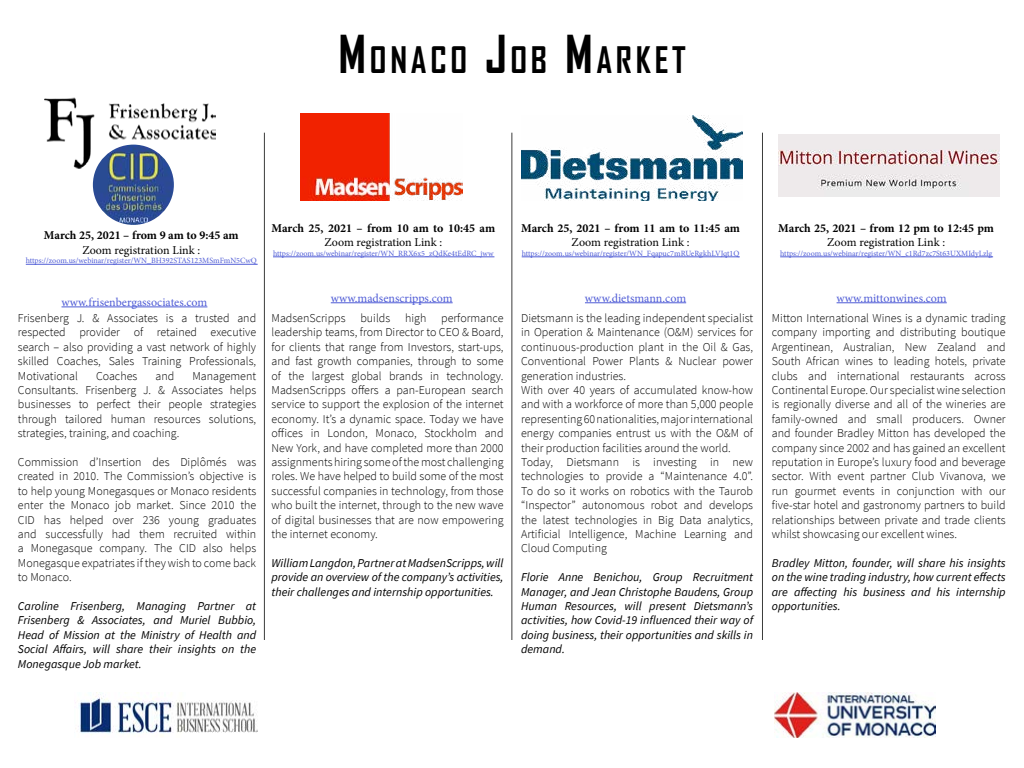
<style>
.page{position:relative;width:1024px;height:768px;background:#fff}
.page>*{position:absolute;margin:0;border:0;box-sizing:border-box;transform-origin:0 0}
.t1{font:700 35px "Agency FB";letter-spacing:.105em;color:#000}
.t2{font:300 12px/14.4px "Source Sans Pro";color:#000;text-align:justify}
.t3{font:italic 12px/14.4px "Source Sans Pro";color:#000;text-align:justify}
.t4{font:700 12px "Minion Pro";color:#000}
.t5{font:12px "Minion Pro";color:#4f5cd6}
.t6{font:12px "Minion Pro";color:#000}
.t7{font:8px "Minion Pro";color:#4f5cd6}
.s1{font-size:50px}
</style>
<div class="page">
<hr style="left:26px;top:264px;width:232px;height:1px;background:#4f5cd6">
<hr style="left:62px;top:307px;width:145px;height:1px;background:#4f5cd6">
<hr style="left:273px;top:257px;width:221px;height:1px;background:#4f5cd6">
<img style="left:301px;top:114px;width:162px;height:86px">
<hr style="left:331px;top:302px;width:122px;height:1px;background:#4f5cd6">
<img style="left:75px;top:694px;width:183px;height:43px">
<img style="left:774px;top:693px;width:162px;height:44px">
<hr style="left:522px;top:257px;width:218px;height:1px;background:#4f5cd6">
<img style="left:521px;top:115px;width:221px;height:85px">
<hr style="left:585px;top:302px;width:101px;height:1px;background:#4f5cd6">
<hr style="left:780px;top:257px;width:213px;height:1px;background:#4f5cd6">
<img style="left:778px;top:135px;width:221px;height:62px">
<hr style="left:837px;top:302px;width:110px;height:1px;background:#4f5cd6">
<img style="left:44px;top:97px;width:172px;height:72px">
<hr style="left:512px;top:133px;width:1px;height:507px;background:#3b3c3b">
<hr style="left:264px;top:133px;width:1px;height:507px;background:#3b3c3b">
<hr style="left:762px;top:133px;width:1px;height:507px;background:#3b3c3b">
<img style="left:93px;top:145px;width:81px;height:80px">
<h1 class="t1" style="left:339px;top:38px;width:349px"><span class="s1">M</span>ONACO <span class="s1">J</span>OB <span class="s1">M</span>ARKET</h1>
<p class="t4" style="left:44px;top:227px;width:196px">March 25, 2021 – from 9 am to 9:45 am</p>
<p class="t6" style="left:82px;top:242px;width:119px">Zoom registration Link :</p>
<p class="t7" style="left:26px;top:256px;width:232px">https://zoom.us/webinar/register/WN_BH392STAS123MSmFmN5CwQ</p>
<p class="t5" style="left:62px;top:294px;width:147px">www.frisenbergassociates.com</p>
<p class="t2" style="left:18px;top:311px;width:240px">Frisenberg J. &amp; Associates is a trusted and respected provider of retained executive search – also providing a vast network of highly skilled Coaches, Sales Training Professionals, Motivational</p>
<p class="t2" style="left:96px;top:368px;width:43px">Coaches</p>
<p class="t2" style="left:155px;top:368px;width:20px">and</p>
<p class="t2" style="left:18px;top:368px;width:240px;text-indent:174px">Management Consultants. Frisenberg J. &amp; Associates helps businesses to perfect their people strategies through tailored human resources solutions, strategies, training, and coaching.</p>
<p class="t2" style="left:18px;top:455px;width:240px">Commission d’Insertion des Diplômés was created in 2010. The Commission’s objective is to help young Monegasques or Monaco residents enter the Monaco job market. Since 2010 the CID has helped over 236 young graduates and successfully had them recruited within a Monegasque company. The CID also helps Monegasque expatriates if they wish to come back to Monaco.</p>
<p class="t3" style="left:18px;top:599px;width:240px">Caroline Frisenberg, Managing Partner at Frisenberg &amp; Associates, and Muriel Bubbio, Head of Mission at the Ministry of Health and Social Affairs, will share their insights on the Monegasque Job market.</p>
<p class="t4" style="left:272px;top:220px;width:225px">March 25, 2021 – from 10 am to 10:45 am</p>
<p class="t6" style="left:324px;top:235px;width:119px">Zoom registration Link :</p>
<p class="t7" style="left:273px;top:248px;width:222px">https://zoom.us/webinar/register/WN_RRX6x5_zQdKe4tEdRC_jww</p>
<p class="t5" style="left:331px;top:290px;width:123px">www.madsenscripps.com</p>
<p class="t2" style="left:272px;top:311px;width:234px">MadsenScripps builds high performance leadership teams, from Director to CEO &amp; Board, for clients that range from Investors, start-ups, and fast growth companies, through to some of the largest global brands in technology.<br>MadsenScripps offers a pan-European search service to support the explosion of the internet economy. It’s a dynamic space. Today we have offices in London, Monaco, Stockholm and New York, and have completed more than 2000 assignments hiring some of the most challenging roles. We have helped to build some of the most successful companies in technology, from those who built the internet, through to the new wave of digital businesses that are now empowering the internet economy.</p>
<p class="t3" style="left:272px;top:555px;width:234px">William Langdon, Partner at MadsenScripps, will provide an overview of the company’s activities, their challenges and internship opportunities.</p>
<p class="t4" style="left:521px;top:220px;width:220px">March 25, 2021 – from 11 am to 11:45 am</p>
<p class="t6" style="left:572px;top:235px;width:119px">Zoom registration Link :</p>
<p class="t7" style="left:522px;top:248px;width:219px">https://zoom.us/webinar/register/WN_Fqapuc7mRUeRgkhLVJqt1Q</p>
<p class="t4" style="left:778px;top:220px;width:217px">March 25, 2021 – from 12 pm to 12:45 pm</p>
<p class="t6" style="left:827px;top:235px;width:119px">Zoom registration Link :</p>
<p class="t7" style="left:780px;top:248px;width:213px">https://zoom.us/webinar/register/WN_c1Rd7zc7St63UXMIdyLzlg</p>
<p class="t5" style="left:585px;top:290px;width:103px">www.dietsmann.com</p>
<p class="t5" style="left:837px;top:290px;width:112px">www.mittonwines.com</p>
<p class="t2" style="left:521px;top:311px;width:234px;text-align:left">Dietsmann is the leading independent specialist in Operation &amp; Maintenance (O&amp;M) services for continuous-production plant in the Oil &amp; Gas, Conventional Power Plants &amp; Nuclear power generation industries.<br>With over 40 years of accumulated know-how and with a workforce of more than 5,000 people representing 60 nationalities, major international energy companies entrust us with the O&amp;M of their production facilities around the world.<br>Today, Dietsmann is investing in new technologies to provide a “Maintenance 4.0”.<br>To do so it works on robotics with the Taurob “Inspector” autonomous robot and develops the latest technologies in Big Data analytics, Artificial Intelligence, Machine Learning and Cloud Computing</p>
<p class="t3" style="left:521px;top:570px;width:234px">Florie Anne Benichou, Group Recruitment Manager, and Jean Christophe Baudens, Group Human Resources, will present Dietsmann’s activities, how Covid-19 influenced their way of doing business, their opportunities and skills in demand.</p>
<p class="t2" style="left:772px;top:311px;width:235px">Mitton International Wines is a dynamic trading company importing and distributing boutique Argentinean, Australian, New Zealand and South African wines to leading hotels, private clubs and international restaurants across Continental Europe. Our specialist wine selection is regionally diverse and all of the wineries are family-owned and small producers. Owner and founder Bradley Mitton has developed the company since 2002 and has gained an excellent reputation in Europe’s luxury food and beverage sector. With event partner Club Vivanova, we run gourmet events in conjunction with our five-star hotel and gastronomy partners to build relationships between private and trade clients whilst showcasing our excellent wines.</p>
<p class="t3" style="left:772px;top:555px;width:235px">Bradley Mitton, founder, will share his insights on the wine trading industry, how current effects are affecting his business and his internship opportunities.</p>
</div>
